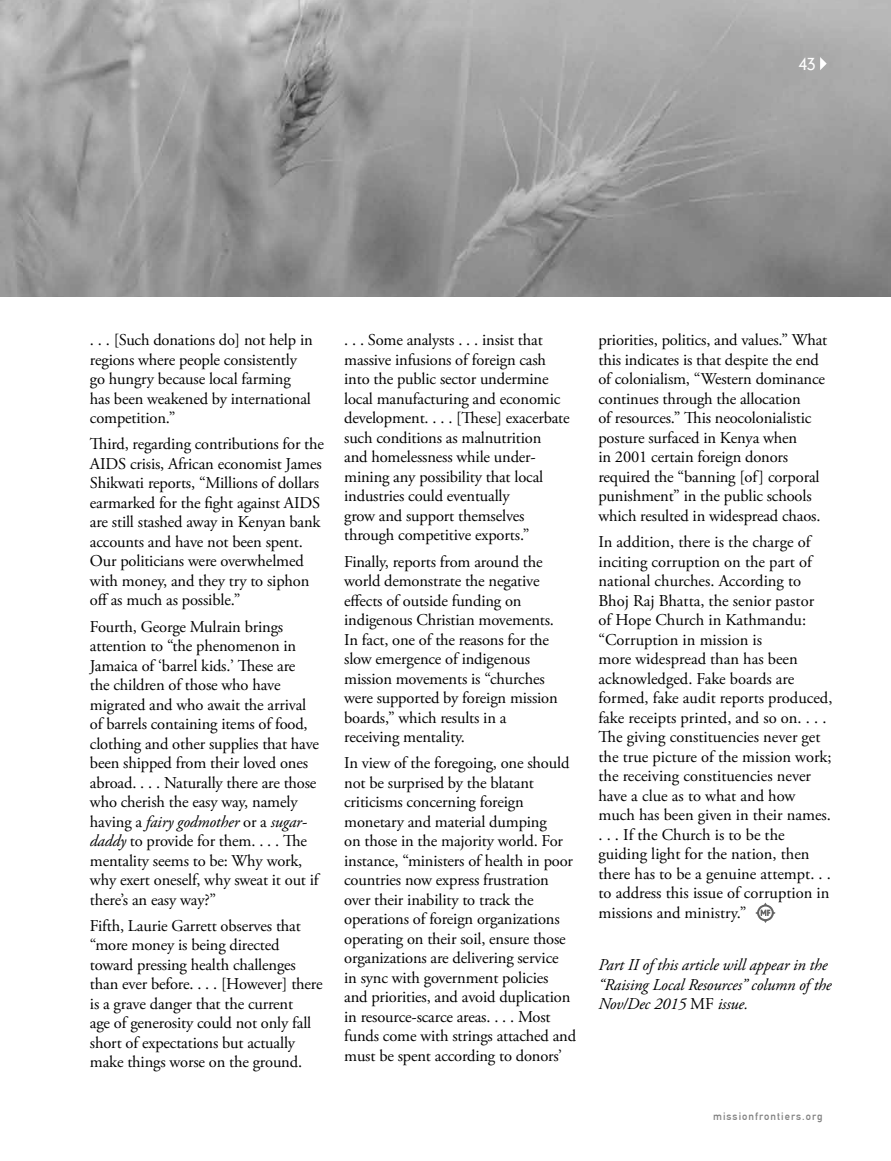
<style>
.page{position:relative;width:891px;height:1161px;background:#fff}
.page>*{position:absolute;margin:0;border:0;box-sizing:border-box;transform-origin:0 0}
.t1{font:16.5px/19.5px "Adobe Garamond Pro";letter-spacing:-.01em;color:#000}
.t2{font:italic 16.5px/19.5px "Adobe Garamond Pro";letter-spacing:-.01em;color:#000}
.t3{font:300 16.5px "DIN Neuzeit Grotesk Std";color:#fff}
.t4{font:10.5px "DIN Mittelschrift Std";letter-spacing:.1em;color:#818181}
.s1{font-style:italic}
.s2{font-style:normal}
</style>
<div class="page">
<img style="left:0;top:0;width:891px;height:297px">
<svg style="left:820px;top:57px;width:7px;height:13px"></svg>
<svg style="left:755px;top:903px;width:21px;height:20px"></svg>
<p class="t3" style="left:799px;top:54px;width:19px">43</p>
<p class="t1" style="left:90px;top:331px;width:224px">. . . [Such donations do] not help in regions where people consistently go hungry because local farming has been weakened by international competition.”</p>
<p class="t1" style="left:90px;top:435px;width:235px">Third, regarding contributions for the AIDS crisis, African economist James Shikwati reports, “Millions of dollars earmarked for the fight against AIDS are still stashed away in Kenyan bank accounts and have not been spent.<br>Our politicians were overwhelmed with money, and they try to siphon off as much as possible.”</p>
<p class="t1" style="left:90px;top:617px;width:231px">Fourth, George Mulrain brings attention to “the phenomenon in Jamaica of ‘barrel kids.’ These are the children of those who have migrated and who await the arrival of barrels containing items of food, clothing and other supplies that have been shipped from their loved ones abroad. . . . Naturally there are those who cherish the easy way, namely having a <span class="s1">fairy godmother</span> or a <span class="s1">sugar&shy;daddy</span> to provide for them. . . . The mentality seems to be: Why work, why exert oneself, why sweat it out if there’s an easy way?”</p>
<p class="t1" style="left:90px;top:917px;width:234px">Fifth, Laurie Garrett observes that “more money is being directed toward pressing health challenges than ever before. . . . [However] there is a grave danger that the current<br>age of generosity could not only fall short of expectations but actually make things worse on the ground.</p>
<p class="t1" style="left:344px;top:331px;width:227px">. . . Some analysts . . . insist that massive infusions of foreign cash into the public sector undermine local manufacturing and economic development. . . . [These] exacerbate such conditions as malnutrition<br>and homelessness while under&shy;mining any possibility that local industries could eventually<br>grow and support themselves through competitive exports.”</p>
<p class="t1" style="left:344px;top:552px;width:215px">Finally, reports from around the world demonstrate the negative effects of outside funding on indigenous Christian movements.<br>In fact, one of the reasons for the slow emergence of indigenous mission movements is “churches were supported by foreign mission boards,” which results in a receiving mentality.</p>
<p class="t1" style="left:344px;top:754px;width:233px">In view of the foregoing, one should not be surprised by the blatant criticisms concerning foreign monetary and material dumping<br>on those in the majority world. For instance, “ministers of health in poor countries now express frustration over their inability to track the operations of foreign organizations operating on their soil, ensure those organizations are delivering service<br>in sync with government policies<br>and priorities, and avoid duplication in resource-scarce areas. . . . Most funds come with strings attached and must be spent according to donors’</p>
<p class="t1" style="left:598px;top:331px;width:230px">priorities, politics, and values.” What this indicates is that despite the end of colonialism, “Western dominance continues through the allocation<br>of resources.” This neocolonialistic posture surfaced in Kenya when<br>in 2001 certain foreign donors required the “banning [of] corporal punishment” in the public schools which resulted in widespread chaos.</p>
<p class="t1" style="left:598px;top:533px;width:236px">In addition, there is the charge of inciting corruption on the part of national churches. According to<br>Bhoj Raj Bhatta, the senior pastor<br>of Hope Church in Kathmandu: “Corruption in mission is<br>more widespread than has been acknowledged. Fake boards are formed, fake audit reports produced, fake receipts printed, and so on. . . .<br>The giving constituencies never get the true picture of the mission work; the receiving constituencies never have a clue as to what and how much has been given in their names. . . . If the Church is to be the guiding light for the nation, then there has to be a genuine attempt. . . to address this issue of corruption in missions and ministry.”</p>
<p class="t2" style="left:598px;top:956px;width:235px">Part II of this article will appear in the “Raising Local Resources” column of the<br>Nov/Dec 2015 <span class="s2">MF</span> issue.</p>
<p class="t4" style="left:713px;top:1110px;width:111px">missionfrontiers.org</p>
</div>
